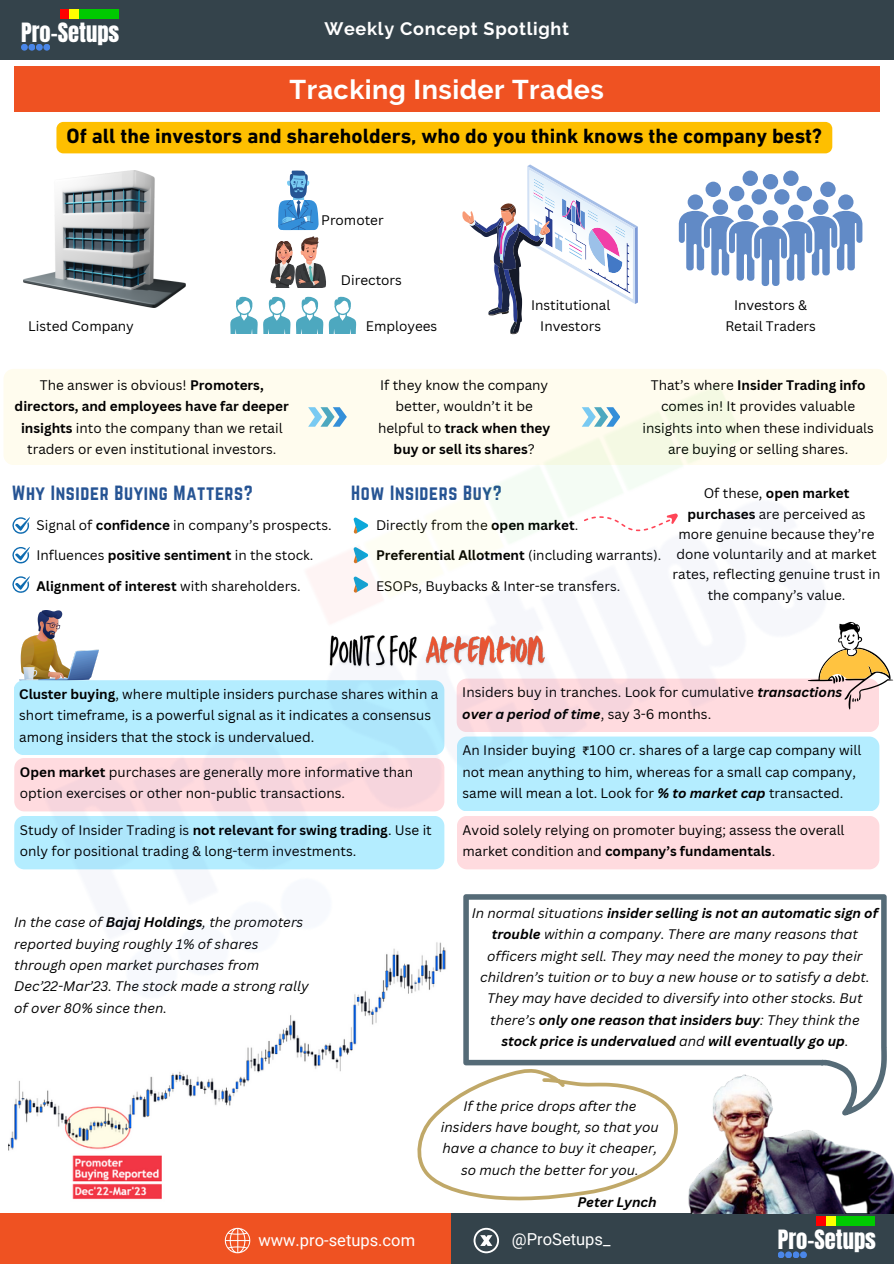
<style>
.page{position:relative;width:894px;height:1264px;background:#fff}
.page>*{position:absolute;margin:0;border:0;box-sizing:border-box;transform-origin:0 0}
.t1{font:700 27px "Raleway";letter-spacing:.015em;color:#fff}
.t2{font:22.65px "Anton";color:#fff}
.t3{font:700 21px "DIN Next LT Pro";color:#000}
.t4{font:18px "Norwester";letter-spacing:.035em;color:#265494}
.t5{font:700 18px "Raleway";letter-spacing:.04em;color:#fff}
.t6{font:16.5px "Roboto";color:#fff}
.t7{font:13.5px/21.3px "Canva Sans";color:#000}
.t8{font:italic 13.5px/21.3px "Canva Sans";color:#000;text-align:center}
.t9{font:700 13.5px "Canva Sans";color:#000}
.t10{font:italic 700 13.5px "Canva Sans";color:#000}
.s1{font-weight:700}
.s2{font-weight:400}
.s3{font-weight:700;font-style:italic}
.s4{font-family:"Noto Sans Gurmukhi"}
</style>
<div class="page">
<div style="left:0;top:1213px;width:462px;height:50px;background:#ef5222"></div>
<div style="left:450px;top:1213px;width:443px;height:50px;background:#34434b"></div>
<div style="left:0;top:0;width:893px;height:60px;background:#34434b"></div>
<div style="left:21px;top:44px;width:7px;height:7px;background:#4a86e8;border-radius:50%"></div>
<div style="left:28px;top:44px;width:7px;height:7px;background:#4a86e8;border-radius:50%"></div>
<div style="left:36px;top:44px;width:7px;height:7px;background:#4a86e8;border-radius:50%"></div>
<div style="left:60px;top:9px;width:9px;height:9px;background:#f00"></div>
<div style="left:70px;top:9px;width:9px;height:9px;background:#ff0"></div>
<div style="left:80px;top:9px;width:9px;height:9px;background:#00ca00"></div>
<div style="left:43px;top:44px;width:7px;height:7px;background:#4a86e8;border-radius:50%"></div>
<div style="left:89px;top:9px;width:9px;height:9px;background:#00ca00"></div>
<div style="left:99px;top:9px;width:9px;height:9px;background:#00ca00"></div>
<div style="left:109px;top:9px;width:9px;height:9px;background:#00ca00"></div>
<div style="left:777px;top:1251px;width:7px;height:7px;background:#4a86e8;border-radius:50%"></div>
<svg style="left:784px;top:1251px;width:7px;height:7px"></svg>
<div style="left:792px;top:1251px;width:7px;height:7px;background:#4a86e8;border-radius:50%"></div>
<div style="left:816px;top:1216px;width:9px;height:9px;background:#f00"></div>
<div style="left:826px;top:1216px;width:9px;height:9px;background:#ff0"></div>
<div style="left:836px;top:1216px;width:9px;height:9px;background:#00ca00"></div>
<svg style="left:799px;top:1251px;width:7px;height:7px"></svg>
<div style="left:845px;top:1216px;width:10px;height:9px;background:#00ca00"></div>
<div style="left:855px;top:1216px;width:9px;height:9px;background:#00ca00"></div>
<div style="left:865px;top:1216px;width:9px;height:9px;background:#00ca00"></div>
<svg style="left:473px;top:1227px;width:26px;height:26px"></svg>
<svg style="left:225px;top:1227px;width:25px;height:26px"></svg>
<div style="left:14px;top:67px;width:865px;height:45px;background:#ef5222"></div>
<svg style="left:239px;top:296px;width:109px;height:3px"></svg>
<svg style="left:270px;top:170px;width:56px;height:118px"></svg>
<div style="left:837px;top:194px;width:16px;height:16px;background:#618ac6;border-radius:50%"></div>
<div style="left:812px;top:199px;width:16px;height:16px;background:#618ac6;border-radius:50%"></div>
<div style="left:787px;top:205px;width:16px;height:15px;background:#618ac6;border-radius:50%"></div>
<div style="left:687px;top:194px;width:15px;height:16px;background:#618ac6;border-radius:50%"></div>
<div style="left:712px;top:199px;width:16px;height:16px;background:#618ac6;border-radius:50%"></div>
<div style="left:737px;top:205px;width:16px;height:15px;background:#618ac6;border-radius:50%"></div>
<div style="left:751px;top:189px;width:15px;height:15px;background:#618ac6;border-radius:50%"></div>
<div style="left:728px;top:186px;width:16px;height:15px;background:#618ac6;border-radius:50%"></div>
<div style="left:742px;top:170px;width:15px;height:16px;background:#618ac6;border-radius:50%"></div>
<div style="left:783px;top:170px;width:15px;height:16px;background:#618ac6;border-radius:50%"></div>
<div style="left:762px;top:174px;width:16px;height:15px;background:#618ac6;border-radius:50%"></div>
<div style="left:705px;top:182px;width:15px;height:15px;background:#618ac6;border-radius:50%"></div>
<div style="left:773px;top:189px;width:16px;height:15px;background:#618ac6;border-radius:50%"></div>
<div style="left:796px;top:186px;width:15px;height:15px;background:#618ac6;border-radius:50%"></div>
<div style="left:820px;top:182px;width:15px;height:15px;background:#618ac6;border-radius:50%"></div>
<svg style="left:678px;top:210px;width:184px;height:76px"></svg>
<svg style="left:462px;top:164px;width:175px;height:135px"></svg>
<img style="left:23px;top:170px;width:162px;height:129px">
<img style="left:688px;top:1102px;width:205px;height:111px">
<img style="left:9px;top:1102px;width:222px;height:97px">
<div style="left:56px;top:122px;width:776px;height:31px;background:#febf00"></div>
<svg style="left:417px;top:1102px;width:261px;height:99px"></svg>
<img style="left:4px;top:299px;width:889px;height:803px">
<h4 class="t2" style="left:21px;top:16px;width:100px">Pro-Setups</h4>
<h5 class="t5" style="left:324px;top:18px;width:246px">Weekly Concept Spotlight</h5>
<h3 class="t1" style="left:289px;top:74px;width:316px">Tracking Insider Trades</h3>
<p class="t3" style="left:66px;top:127px;width:757px">Of all the investors and shareholders, who do you think knows the company best?</p>
<p class="t7" style="left:321px;top:209px;width:64px">Promoter</p>
<p class="t7" style="left:341px;top:269px;width:62px">Directors</p>
<p class="t7" style="left:366px;top:315px;width:73px">Employees</p>
<p class="t7" style="left:531px;top:294px;width:81px">Institutional</p>
<p class="t7" style="left:28px;top:315px;width:107px">Listed Company</p>
<p class="t7" style="left:540px;top:315px;width:62px">Investors</p>
<p class="t7" style="left:733px;top:294px;width:75px">Investors &amp;</p>
<p class="t7" style="left:725px;top:315px;width:92px">Retail Traders</p>
<p class="t7" style="left:15px;top:374px;width:275px;text-align:center">The answer is obvious! <span class="s1">Promoters, directors, and employees have far deeper insights</span> into the company than we retail traders or even institutional investors.</p>
<p class="t7" style="left:378px;top:374px;width:174px;text-align:center">If they know the company better, wouldn’t it be helpful to <span class="s1">track when they buy or sell its shares</span>?</p>
<p class="t7" style="left:642px;top:374px;width:233px;text-align:center">That’s where <span class="s1">Insider Trading info </span>comes in! It provides valuable insights into when these individuals are buying or selling shares.</p>
<p class="t4" style="left:12px;top:482px;width:243px">Why Insider Buying Matters?</p>
<p class="t7" style="left:36px;top:514px;width:296px">Signal of <span class="s1">confidence</span> in company’s prospects.</p>
<p class="t7" style="left:36px;top:544px;width:278px">Influences <span class="s1">positive sentiment</span> in the stock.</p>
<p class="t9" style="left:36px;top:576px;width:265px">Alignment of interest <span class="s2">with shareholders.</span></p>
<p class="t4" style="left:351px;top:482px;width:152px">How Insiders Buy?</p>
<p class="t7" style="left:376px;top:514px;width:204px">Directly from the <span class="s1">open market</span>.</p>
<p class="t9" style="left:376px;top:546px;width:286px">Preferential Allotment <span class="s2">(including warrants).</span></p>
<p class="t7" style="left:376px;top:574px;width:246px">ESOPs, Buybacks &amp; Inter-se transfers.</p>
<p class="t7" style="left:672px;top:483px;width:209px;line-height:20.2px;text-align:center">Of these, <span class="s1">open market purchases</span> are perceived as more genuine because they’re done voluntarily and at market rates, reflecting genuine trust in the company’s value.</p>
<p class="t7" style="left:19px;top:683px;width:420px"><span class="s1">Cluster buying</span>, where multiple insiders purchase shares within a short timeframe, is a powerful signal as it indicates a consensus among insiders that the stock is undervalued.</p>
<p class="t7" style="left:20px;top:760px;width:394px"><span class="s1">Open market</span> purchases are generally more informative than option exercises or other non-public transactions.</p>
<h6 class="t7" style="left:20px;top:818px;width:413px">Study of Insider Trading is <span class="s1">not relevant for swing trading</span>. Use it only for positional trading &amp; long-term investments.</h6>
<p class="t8" style="left:14px;top:911px;width:296px;text-align:left">In the case of <span class="s1">Bajaj Holdings</span>, the promoters reported buying roughly 1% of shares through open market purchases from Dec’22-Mar’23. The stock made a strong rally of over 80% since then.</p>
<p class="t7" style="left:462px;top:681px;width:381px">Insiders buy in tranches. Look for cumulative <span class="s3">transactions over a period of time</span>, say 3-6 months.</p>
<p class="t7" style="left:462px;top:739px;width:400px">An Insider buying <span class="s4">₹</span>100 cr. shares of a large cap company will not mean anything to him, whereas for a small cap company, same will mean a lot. Look for <span class="s3">% to market cap</span> transacted.</p>
<p class="t7" style="left:462px;top:818px;width:383px">Avoid solely relying on promoter buying; assess the overall market condition and <span class="s1">company’s fundamentals</span>.</p>
<p class="t8" style="left:471px;top:902px;width:407px">In normal situations <span class="s1">insider selling is not an automatic sign of trouble</span> within a company. There are many reasons that officers might sell. They may need the money to pay their children’s tuition or to buy a new house or to satisfy a debt.<br>They may have decided to diversify into other stocks. But there’s <span class="s1">only one reason that insiders buy</span>: They think the <span class="s1">stock price is undervalued</span> and <span class="s1">will eventually go up</span>.</p>
<p class="t8" style="left:441px;top:1094px;width:219px">If the price drops after the insiders have bought, so that you have a chance to buy it cheaper, so much the better for you.</p>
<h6 class="t10" style="left:577px;top:1192px;width:81px">Peter Lynch</h6>
<p class="t6" style="left:258px;top:1230px;width:158px">www.pro-setups.com</p>
<p class="t6" style="left:512px;top:1229px;width:100px">@ProSetups_</p>
<h2 class="t2" style="left:777px;top:1223px;width:100px">Pro-Setups</h2>
</div>
